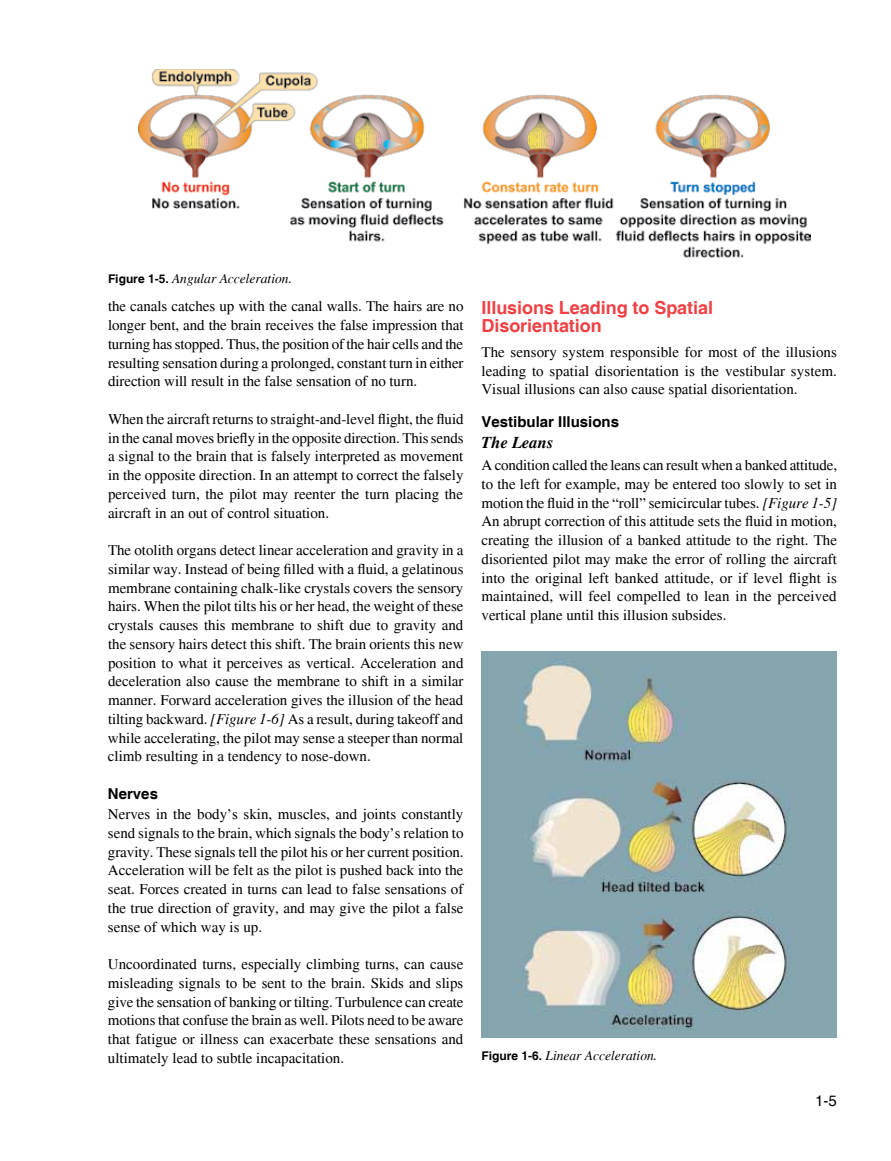
<style>
.page{position:relative;width:891px;height:1161px;background:#fff}
.page>*{position:absolute;margin:0;border:0;box-sizing:border-box;transform-origin:0 0}
.t1{font:700 18px/18px "Helvetica";letter-spacing:-.005em;color:#ef4144}
.t2{font:italic 700 16.5px "Times";color:#000}
.t3{font:15px/18.8px "Times";color:#000;text-align:justify}
.t4{font:700 15px "Helvetica";color:#000}
.t5{font:15px "Helvetica";color:#000}
.t6{font:italic 13.5px "Times";color:#000}
.s1{font-family:"Helvetica";font-weight:700;font-style:normal;font-size:12px}
.s2{font-style:italic}
</style>
<div class="page">
<img style="left:482px;top:652px;width:355px;height:385px">
<img style="left:138px;top:69px;width:673px;height:189px">
<p class="t6" style="left:108px;top:271px;width:186px"><span class="s1">Figure 1-5.</span> Angular Acceleration.</p>
<p class="t3" style="left:108px;top:297px;width:357px">the canals catches up with the canal walls. The hairs are no longer bent, and the brain receives the false impression that turning has stopped. Thus, the position of the hair cells and the resulting sensation during a prolonged, constant turn in either direction will result in the false sensation of no turn.</p>
<p class="t3" style="left:108px;top:410px;width:357px">When the aircraft returns to straight-and-level flight, the fluid in the canal moves briefly in the opposite direction. This sends a signal to the brain that is falsely interpreted as movement in the opposite direction. In an attempt to correct the falsely perceived turn, the pilot may reenter the turn placing the aircraft in an out of control situation.</p>
<p class="t3" style="left:108px;top:541px;width:357px">The otolith organs detect linear acceleration and gravity in a similar way. Instead of being filled with a fluid, a gelatinous membrane containing chalk-like crystals covers the sensory hairs. When the pilot tilts his or her head, the weight of these crystals causes this membrane to shift due to gravity and the sensory hairs detect this shift. The brain orients this new position to what it perceives as vertical. Acceleration and deceleration also cause the membrane to shift in a similar manner. Forward acceleration gives the illusion of the head tilting backward. <span class="s2">[Figure 1-6]</span> As a result, during takeoff and while accelerating, the pilot may sense a steeper than normal climb resulting in a tendency to nose-down.</p>
<p class="t4" style="left:108px;top:784px;width:52px">Nerves</p>
<p class="t3" style="left:108px;top:805px;width:357px">Nerves in the body’s skin, muscles, and joints constantly send signals to the brain, which signals the body’s relation to gravity. These signals tell the pilot his or her current position.<br>Acceleration will be felt as the pilot is pushed back into the seat. Forces created in turns can lead to false sensations of the true direction of gravity, and may give the pilot a false sense of which way is up.</p>
<p class="t3" style="left:108px;top:955px;width:357px">Uncoordinated turns, especially climbing turns, can cause misleading signals to be sent to the brain. Skids and slips give the sensation of banking or tilting. Turbulence can create motions that confuse the brain as well. Pilots need to be aware that fatigue or illness can exacerbate these sensations and ultimately lead to subtle incapacitation.</p>
<p class="t1" style="left:482px;top:300px;width:233px">Illusions Leading to Spatial<br>Disorientation</p>
<p class="t3" style="left:482px;top:343px;width:357px">The sensory system responsible for most of the illusions leading to spatial disorientation is the vestibular system.<br>Visual illusions can also cause spatial disorientation.</p>
<p class="t4" style="left:482px;top:413px;width:139px">Vestibular Illusions</p>
<p class="t2" style="left:482px;top:433px;width:73px">The Leans</p>
<p class="t3" style="left:482px;top:456px;width:357px">A condition called the leans can result when a banked attitude, to the left for example, may be entered too slowly to set in motion the fluid in the “roll” semicircular tubes. <span class="s2">[Figure 1-5] </span>An abrupt correction of this attitude sets the fluid in motion, creating the illusion of a banked attitude to the right. The disoriented pilot may make the error of rolling the aircraft into the original left banked attitude, or if level flight is maintained, will feel compelled to lean in the perceived vertical plane until this illusion subsides.</p>
<p class="t6" style="left:482px;top:1048px;width:177px"><span class="s1">Figure 1-6.</span> Linear Acceleration.</p>
<p class="t5" style="left:815px;top:1092px;width:23px">1-5</p>
</div>
